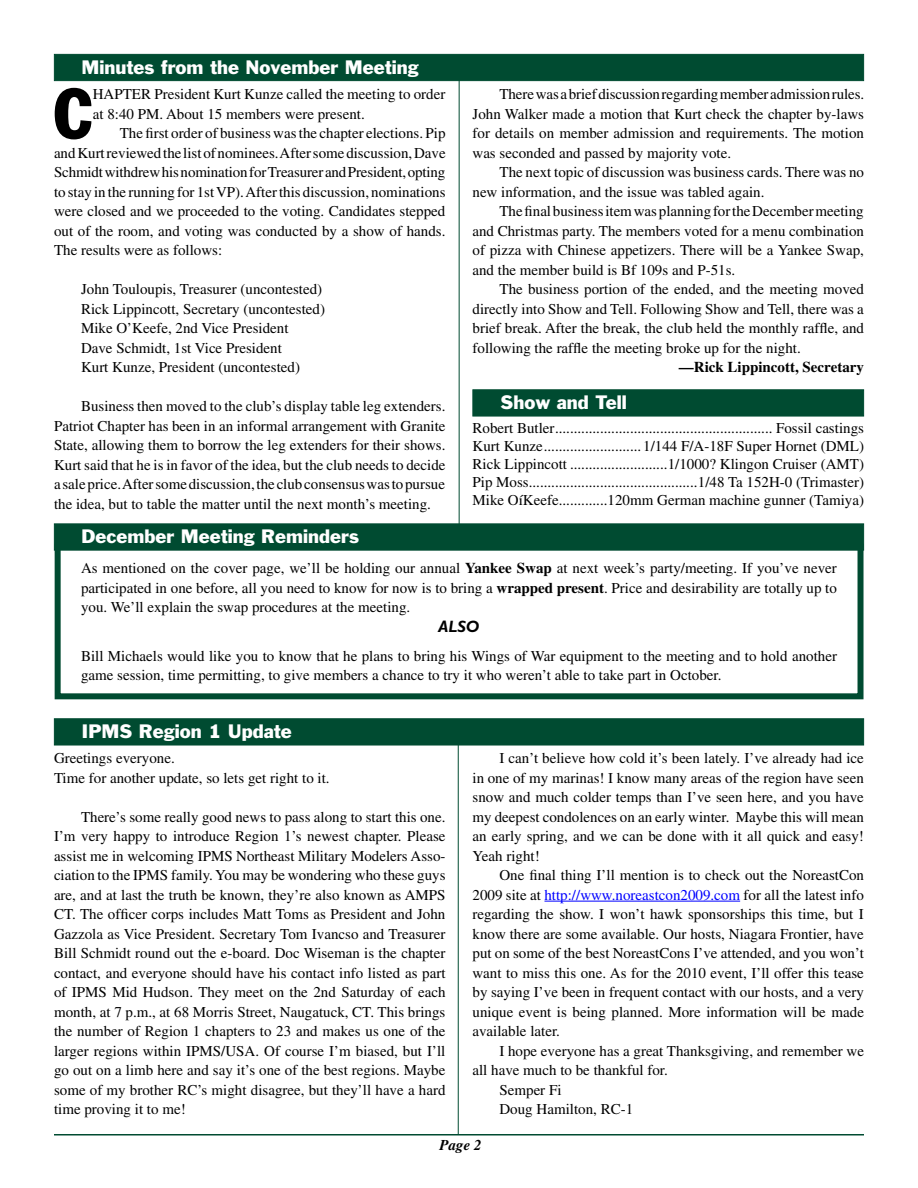
<style>
.page{position:relative;width:918px;height:1188px;background:#fff}
.page>*{position:absolute;margin:0;border:0;box-sizing:border-box;transform-origin:0 0}
.t1{font:condensed 69.75px "Franklin Gothic";color:#000}
.t2{font:18px "Franklin Gothic";color:#fff}
.t3{font:italic 700 16.5px "Gill Sans";color:#000}
.t4{font:15px/19.5px "Times";color:#000;text-align:justify}
.t5{font:700 15px "Times";color:#000}
.t6{font:italic 700 15px "Times";color:#000}
.s1{font-weight:700}
.s2{color:#00f}
</style>
<div class="page">
<hr style="left:54px;top:1134px;width:810px;height:2px;background:#004b31">
<div style="left:55px;top:544px;width:809px;height:155px;border:6px solid #004b31"></div>
<div style="left:54px;top:54px;width:810px;height:27px;background:#004b31;border:1px solid #004b31"></div>
<div style="left:54px;top:718px;width:810px;height:27px;background:#004b31;border:1px solid #004b31"></div>
<div style="left:472px;top:389px;width:392px;height:27px;background:#004b31;border:1px solid #004b31"></div>
<hr style="left:459px;top:74px;width:1px;height:462px;background:#004b31">
<hr style="left:458px;top:736px;width:1px;height:398px;background:#004b31">
<hr style="left:544px;top:901px;width:196px;height:1px;background:#00f">
<div style="left:54px;top:524px;width:810px;height:26px;background:#004b31"></div>
<p class="t2" style="left:81px;top:55px;width:339px">Minutes from the November Meeting</p>
<h1 class="t1" style="left:54px;top:71px;width:40px">C</h1>
<p class="t4" style="left:93px;top:85px;width:354px">HAPTER President Kurt Kunze called the meeting to order at 8:40 PM. About 15 members were present.</p>
<p class="t4" style="left:54px;top:124px;width:393px;text-indent:66px">The first order of business was the chapter elections. Pip and Kurt reviewed the list of nominees. After some discussion, Dave Schmidt withdrew his nomination for Treasurer and President, opting to stay in the running for 1st VP). After this discussion, nominations were closed and we proceeded to the voting. Candidates stepped out of the room, and voting was conducted by a show of hands.<br>The results were as follows:</p>
<p class="t4" style="left:81px;top:280px;width:246px;text-align:left">John Touloupis, Treasurer (uncontested)<br>Rick Lippincott, Secretary (uncontested)<br>Mike O’Keefe, 2nd Vice President<br>Dave Schmidt, 1st Vice President<br>Kurt Kunze, President (uncontested)</p>
<p class="t4" style="left:54px;top:397px;width:393px;text-indent:27px">Business then moved to the club’s display table leg extenders.<br>Patriot Chapter has been in an informal arrangement with Granite State, allowing them to borrow the leg extenders for their shows.<br>Kurt said that he is in favor of the idea, but the club needs to decide a sale price. After some discussion, the club consensus was to pursue the idea, but to table the matter until the next month’s meeting.</p>
<p class="t4" style="left:473px;top:85px;width:393px;text-indent:27px">There was a brief discussion regarding member admission rules.<br>John Walker made a motion that Kurt check the chapter by-laws for details on member admission and requirements. The motion was seconded and passed by majority vote.</p>
<p class="t4" style="left:473px;top:163px;width:393px;text-indent:27px">The next topic of discussion was business cards. There was no new information, and the issue was tabled again.</p>
<p class="t4" style="left:473px;top:202px;width:393px;text-indent:27px">The final business item was planning for the December meeting and Christmas party. The members voted for a menu combination of pizza with Chinese appetizers. There will be a Yankee Swap, and the member build is Bf 109s and P-51s.</p>
<p class="t4" style="left:473px;top:280px;width:393px;text-indent:27px">The business portion of the ended, and the meeting moved directly into Show and Tell. Following Show and Tell, there was a brief break. After the break, the club held the monthly raffle, and following the raffle the meeting broke up for the night.</p>
<p class="t5" style="left:679px;top:358px;width:187px">—Rick Lippincott, Secretary</p>
<p class="t2" style="left:500px;top:391px;width:128px">Show and Tell</p>
<p class="t4" style="left:473px;top:419px;width:393px;line-height:18px">Robert Butler.......................................................... Fossil castings Kurt Kunze.......................... 1/144 F/A-18F Super Hornet (DML)<br>Rick Lippincott ..........................1/1000? Klingon Cruiser (AMT)<br>Pip Moss.............................................1/48 Ta 152H-0 (Trimaster)<br>Mike OíKeefe.............120mm German machine gunner (Tamiya)</p>
<p class="t2" style="left:81px;top:525px;width:279px">December Meeting Reminders</p>
<p class="t4" style="left:81px;top:558px;width:757px">As mentioned on the cover page, we’ll be holding our annual <span class="s1">Yankee Swap</span> at next week’s party/meeting. If you’ve never participated in one before, all you need to know for now is to bring a <span class="s1">wrapped present</span>. Price and desirability are totally up to you. We’ll explain the swap procedures at the meeting.</p>
<p class="t3" style="left:438px;top:617px;width:43px">ALSO</p>
<p class="t4" style="left:81px;top:646px;width:758px">Bill Michaels would like you to know that he plans to bring his Wings of War equipment to the meeting and to hold another game session, time permitting, to give members a chance to try it who weren’t able to take part in October.</p>
<p class="t2" style="left:81px;top:720px;width:212px">IPMS Region 1 Update</p>
<p class="t4" style="left:54px;top:748px;width:277px">Greetings everyone.<br>Time for another update, so lets get right to it.</p>
<p class="t4" style="left:54px;top:807px;width:393px;text-indent:27px">There’s some really good news to pass along to start this one.<br>I’m very happy to introduce Region 1’s newest chapter. Please assist me in welcoming IPMS Northeast Military Modelers Asso&shy;ciation to the IPMS family. You may be wondering who these guys are, and at last the truth be known, they’re also known as AMPS CT. The officer corps includes Matt Toms as President and John Gazzola as Vice President. Secretary Tom Ivancso and Treasurer Bill Schmidt round out the e-board. Doc Wiseman is the chapter contact, and everyone should have his contact info listed as part of IPMS Mid Hudson. They meet on the 2nd Saturday of each month, at 7 p.m., at 68 Morris Street, Naugatuck, CT. This brings the number of Region 1 chapters to 23 and makes us one of the larger regions within IPMS/USA. Of course I’m biased, but I’ll go out on a limb here and say it’s one of the best regions. Maybe some of my brother RC’s might disagree, but they’ll have a hard time proving it to me!</p>
<p class="t4" style="left:472px;top:748px;width:393px;text-indent:27px">I can’t believe how cold it’s been lately. I’ve already had ice in one of my marinas! I know many areas of the region have seen snow and much colder temps than I’ve seen here, and you have my deepest condolences on an early winter. Maybe this will mean an early spring, and we can be done with it all quick and easy!<br>Yeah right!</p>
<p class="t4" style="left:472px;top:865px;width:393px;text-indent:27px">One final thing I’ll mention is to check out the NoreastCon 2009 site at <span class="s2">http://www.noreastcon2009.com</span> for all the latest info regarding the show. I won’t hawk sponsorships this time, but I know there are some available. Our hosts, Niagara Frontier, have put on some of the best NoreastCons I’ve attended, and you won’t want to miss this one. As for the 2010 event, I’ll offer this tease by saying I’ve been in frequent contact with our hosts, and a very unique event is being planned. More information will be made available later.</p>
<p class="t4" style="left:500px;top:1041px;width:366px">I hope everyone has a great Thanksgiving, and remember we</p>
<p class="t4" style="left:472px;top:1060px;width:197px">all have much to be thankful for.</p>
<p class="t4" style="left:500px;top:1080px;width:64px">Semper Fi</p>
<p class="t4" style="left:500px;top:1099px;width:135px">Doug Hamilton, RC-1</p>
<p class="t6" style="left:440px;top:1136px;width:44px">Page 2</p>
</div>
